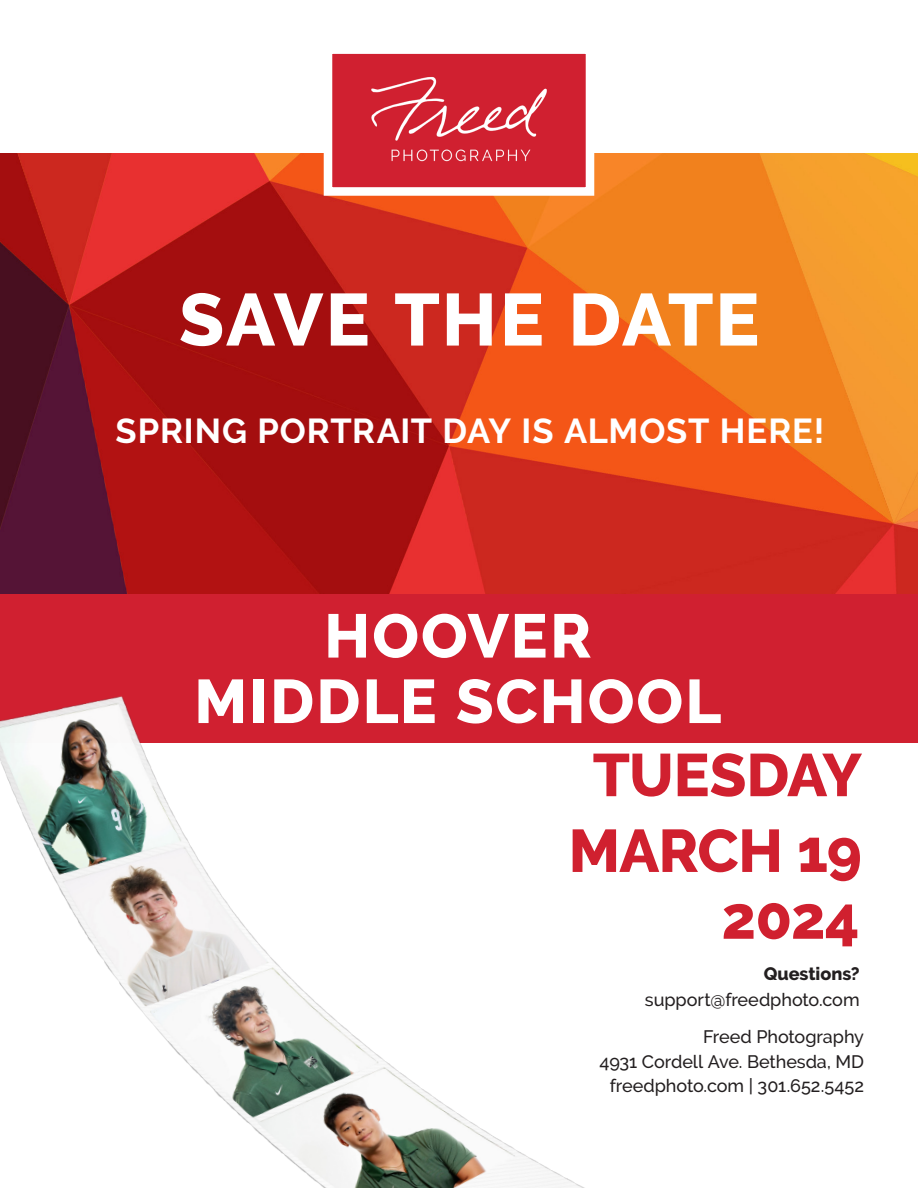
<style>
.page{position:relative;width:918px;height:1188px;background:#fff}
.page>*{position:absolute;margin:0;border:0;box-sizing:border-box;transform-origin:0 0}
.Body_Text{font:800 73.5px "Raleway";letter-spacing:.025em;color:#fff}
.Body_Text-2{font:800 61.5px "Raleway";letter-spacing:.035em;color:#fff}
.Body_Text-3{font:800 60px "Raleway";letter-spacing:-.015em;color:#d0202f}
.Body_Text-4{font:700 34.5px "Raleway";letter-spacing:.025em;color:#fff}
.Footer-Right_Aligned{font:500 18px "Raleway";letter-spacing:-.005em;color:#231f20}
.Contact_Info{font:500 18px "Raleway";letter-spacing:-.005em;color:#231f20}
.Contact_Info-2{font:800 18px "Raleway";color:#231f20}
</style>
<div class="page">
<img style="left:0;top:154px;width:918px;height:454px">
<img style="left:334px;top:55px;width:250px;height:131px">
<div style="left:324px;top:45px;width:270px;height:151px;border:9px solid #fff"></div>
<div style="left:0;top:594px;width:917px;height:148px;background:#d02030"></div>
<img style="left:0;top:696px;width:595px;height:492px">
<p class="Body_Text" style="left:179px;top:278px;width:582px">SAVE THE DATE</p>
<p class="Body_Text-4" style="left:116px;top:411px;width:710px">SPRING PORTRAIT DAY IS ALMOST HERE!</p>
<p class="Body_Text-2" style="left:324px;top:601px;width:269px">HOOVER</p>
<p class="Body_Text-2" style="left:194px;top:666px;width:528px">MIDDLE SCHOOL</p>
<p class="Body_Text-3" style="left:593px;top:741px;width:271px">TUESDAY</p>
<p class="Body_Text-3" style="left:569px;top:817px;width:295px">MARCH 19</p>
<p class="Body_Text-3" style="left:721px;top:884px;width:140px">2024</p>
<p class="Contact_Info-2" style="left:764px;top:964px;width:97px">Questions?</p>
<p class="Contact_Info" style="left:645px;top:990px;width:216px">support@freedphoto.com</p>
<p class="Footer-Right_Aligned" style="left:703px;top:1026px;width:162px">Freed Photography</p>
<p class="Footer-Right_Aligned" style="left:600px;top:1051px;width:266px">4931 Cordell Ave. Bethesda, MD</p>
<p class="Footer-Right_Aligned" style="left:610px;top:1076px;width:256px">freedphoto.com | 301.652.5452</p>
</div>
